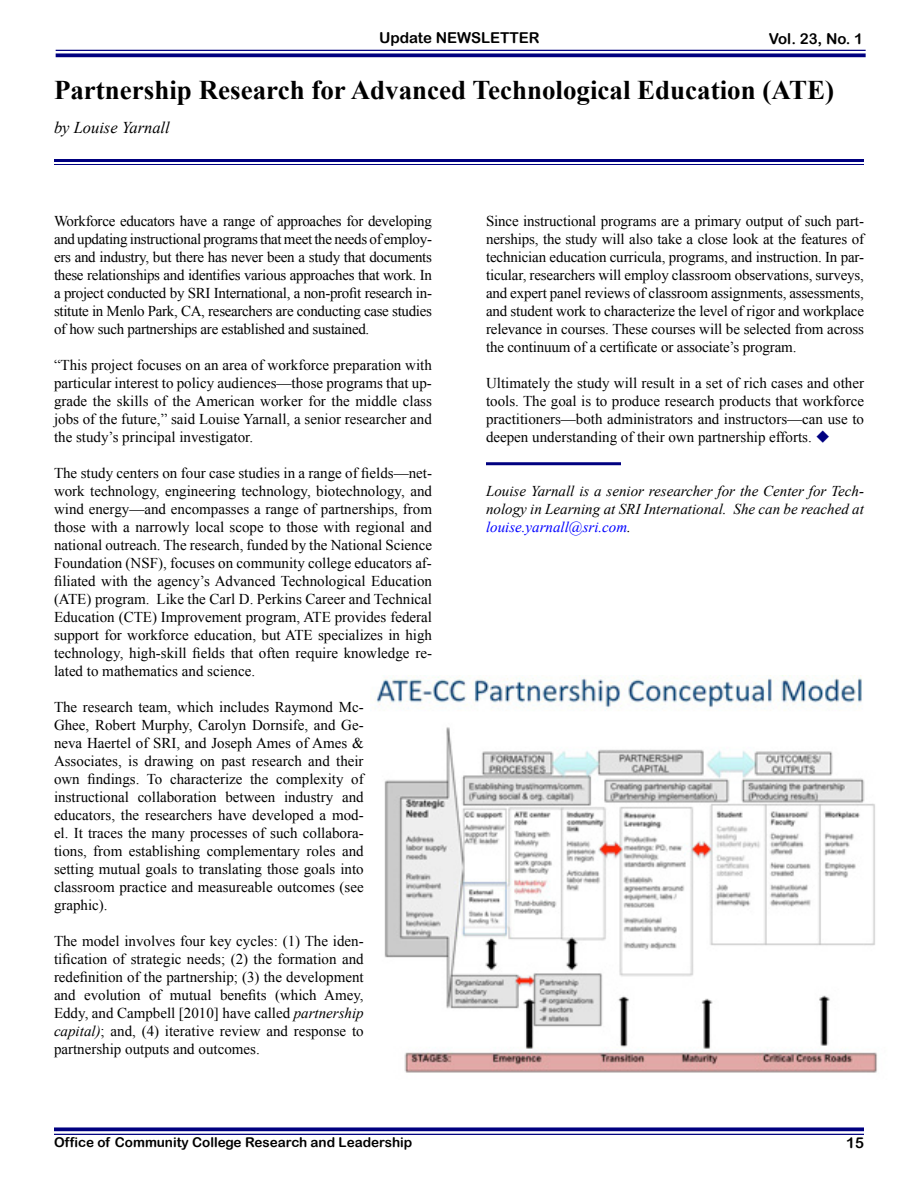
<style>
.page{position:relative;width:918px;height:1188px;background:#fff}
.page>*{position:absolute;margin:0;border:0;box-sizing:border-box;transform-origin:0 0}
.t1{font:700 27px "Times New Roman";color:#000}
.t2{font:italic 16.5px "Times New Roman";color:#000}
.t3{font:15px/18px "Times New Roman";color:#000;text-align:justify}
.t4{font:italic 15px/18px "Times New Roman";color:#000;text-align:justify}
.t5{font:15px "Arial Rounded MT Bold";color:#000}
.t6{font:13.5px "Arial Rounded MT Bold";color:#000}
.s1{font-style:italic}
.s2{color:#000080}
.s3{color:#00f}
</style>
<div class="page">
<hr style="left:56px;top:50px;width:810px;height:1px;background:#000080">
<svg style="left:56px;top:53px;width:810px;height:4px;background:#1e1e8e"></svg>
<svg style="left:54px;top:1127px;width:810px;height:4px;background:#1e1e8e"></svg>
<hr style="left:54px;top:1134px;width:810px;height:1px;background:#000080">
<hr style="left:54px;top:159px;width:810px;height:3px;background:#000080">
<hr style="left:54px;top:164px;width:810px;height:1px;background:#000080">
<hr style="left:486px;top:462px;width:135px;height:3px;background:#000080">
<img style="left:370px;top:675px;width:507px;height:398px">
<p class="t5" style="left:379px;top:29px;width:162px">Update NEWSLETTER</p>
<p class="t5" style="left:769px;top:30px;width:96px">Vol. 23, No. 1</p>
<h1 class="t1" style="left:54px;top:72px;width:782px">Partnership Research for Advanced Technological Education (ATE)</h1>
<p class="t2" style="left:54px;top:116px;width:117px">by Louise Yarnall</p>
<p class="t3" style="left:54px;top:212px;width:380px">Workforce educators have a range of approaches for developing and updating instructional programs that meet the needs of employ&shy;ers and industry, but there has never been a study that documents these relationships and identifies various approaches that work. In a project conducted by SRI International, a non-profit research in&shy;stitute in Menlo Park, CA, researchers are conducting case studies of how such partnerships are established and sustained.</p>
<p class="t3" style="left:54px;top:356px;width:380px">“This project focuses on an area of workforce preparation with particular interest to policy audiences—those programs that up&shy;grade the skills of the American worker for the middle class jobs of the future,” said Louise Yarnall, a senior researcher and the study’s principal investigator.</p>
<p class="t3" style="left:54px;top:464px;width:380px">The study centers on four case studies in a range of fields—net&shy;work technology, engineering technology, biotechnology, and wind energy—and encompasses a range of partnerships, from those with a narrowly local scope to those with regional and national outreach. The research, funded by the National Science Foundation (NSF), focuses on community college educators af&shy;filiated with the agency’s Advanced Technological Education (ATE) program. Like the Carl D. Perkins Career and Technical Education (CTE) Improvement program, ATE provides federal support for workforce education, but ATE specializes in high technology, high-skill fields that often require knowledge re&shy;lated to mathematics and science.</p>
<p class="t3" style="left:54px;top:698px;width:311px">The research team, which includes Raymond Mc-Ghee, Robert Murphy, Carolyn Dornsife, and Ge&shy;neva Haertel of SRI, and Joseph Ames of Ames &amp; Associates, is drawing on past research and their own findings. To characterize the complexity of instructional collaboration between industry and educators, the researchers have developed a mod&shy;el. It traces the many processes of such collabora&shy;tions, from establishing complementary roles and setting mutual goals to translating those goals into classroom practice and measureable outcomes (see graphic).</p>
<p class="t3" style="left:54px;top:932px;width:311px">The model involves four key cycles: (1) The iden&shy;tification of strategic needs; (2) the formation and redefinition of the partnership; (3) the development and evolution of mutual benefits (which Amey, Eddy, and Campbell [2010] have called <span class="s1">partnership capital)</span>; and, (4) iterative review and response to partnership outputs and outcomes.</p>
<p class="t6" style="left:54px;top:1134px;width:360px">Office of Community College Research and Leadership</p>
<p class="t3" style="left:486px;top:212px;width:380px">Since instructional programs are a primary output of such part&shy;nerships, the study will also take a close look at the features of technician education curricula, programs, and instruction. In par&shy;ticular, researchers will employ classroom observations, surveys, and expert panel reviews of classroom assignments, assessments, and student work to characterize the level of rigor and workplace relevance in courses. These courses will be selected from across the continuum of a certificate or associate’s program.</p>
<p class="t3" style="left:486px;top:374px;width:380px">Ultimately the study will result in a set of rich cases and other tools. The goal is to produce research products that workforce practitioners—both administrators and instructors—can use to deepen understanding of their own partnership efforts. <span class="s2">◆</span></p>
<p class="t4" style="left:486px;top:482px;width:379px">Louise Yarnall is a senior researcher for the Center for Tech&shy;nology in Learning at SRI International. She can be reached at <span class="s3">louise.yarnall@sri.com</span>.</p>
<p class="t5" style="left:846px;top:1133px;width:19px">15</p>
</div>
